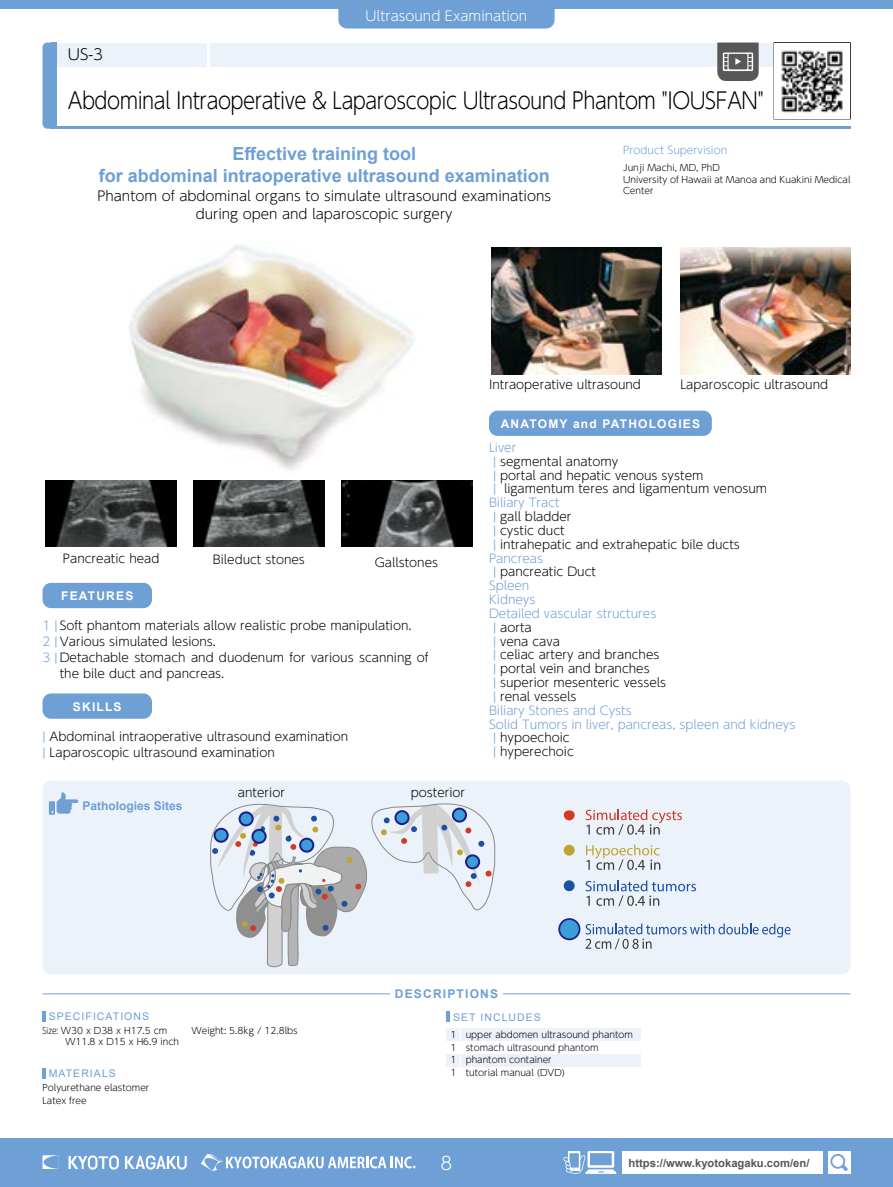
<style>
.page{position:relative;width:893px;height:1187px;background:#fff}
.page>*{position:absolute;margin:0;border:0;box-sizing:border-box;transform-origin:0 0}
.t1{font:300 22.5px "UD Shin Go Pr 6 N";letter-spacing:-.025em;color:#000;scale:.87 1}
.t2{font:700 18px/22.4px "Arial";color:#6e9fd5;text-align:center}
.t3{font:300 18px "UD Shin Go Pr 6 N";color:#fff}
.t4{font:300 15px "UD Shin Go Pr 6 N";color:#000}
.t5{font:300 13.5px/18.1px "UD Shin Go Pr 6 N";color:#000;text-align:center}
.t6{font:300 13.5px "UD Shin Go Pr 6 N";color:#fff}
.t7{font:300 12px/15.9px "UD Shin Go Pr 6 N";color:#000}
.t8{font:300 12px "UD Shin Go Pr 6 N";color:#6e9fd5}
.t9{font:700 12px "Arial";letter-spacing:.1em;color:#fff}
.t10{font:700 12px "Arial";color:#6e9fd5}
.t11{font:700 12px "Arial";letter-spacing:.1em;color:#6e9fd5}
.t12{font:700 11.25px "Arial";color:#595757}
.t13{font:10.5px "Arial";letter-spacing:.1em;color:#6e9fd5}
.t14{font:300 10.5px "UD Shin Go Pr 6 N";color:#6e9fd5}
.t15{font:300 9px/12.8px "UD Shin Go Pr 6 N";color:#000}
.t16{font:300 9px "UD Shin Go Pr 6 N";color:#000;scale:.8 1}
.s1{color:#6e9fd5}
</style>
<div class="page">
<div style="left:0;top:0;width:893px;height:9px;background:#6e9fd5"></div>
<hr style="left:50px;top:126px;width:800px;height:3px;background:#6e9fd5">
<div style="left:50px;top:43px;width:800px;height:23px;background:#ecf2fa"></div>
<div style="left:43px;top:43px;width:14px;height:86px;background:#6e9fd5;border-radius:5px"></div>
<div style="left:51px;top:43px;width:6px;height:86px;background:#6e9fd5"></div>
<div style="left:338px;top:9px;width:217px;height:19px;background:#6e9fd5"></div>
<div style="left:0;top:1137px;width:893px;height:49px;background:#6e9fd5"></div>
<div style="left:622px;top:1150px;width:201px;height:23px;background:#fff"></div>
<div style="left:828px;top:1150px;width:22px;height:23px;background:#fff"></div>
<svg style="left:43px;top:1155px;width:16px;height:13px"></svg>
<svg style="left:69px;top:1155px;width:50px;height:14px"></svg>
<svg style="left:125px;top:1155px;width:62px;height:14px"></svg>
<svg style="left:201px;top:1154px;width:214px;height:16px"></svg>
<svg style="left:830px;top:1154px;width:18px;height:16px"></svg>
<svg style="left:563px;top:1151px;width:53px;height:22px"></svg>
<hr style="left:207px;top:43px;width:3px;height:33px;background:#fff">
<div style="left:43px;top:583px;width:109px;height:25px;background:#6e9fd5;border-radius:9px"></div>
<hr style="left:43px;top:993px;width:347px;height:1px;background:#6e9fd5">
<hr style="left:503px;top:993px;width:347px;height:1px;background:#6e9fd5">
<div style="left:43px;top:780px;width:807px;height:194px;background:#ecf2fa;border-radius:9px"></div>
<svg style="left:49px;top:792px;width:29px;height:22px"></svg>
<img style="left:129px;top:244px;width:286px;height:243px">
<div style="left:489px;top:410px;width:223px;height:26px;background:#6e9fd5;border-radius:9px"></div>
<div style="left:462px;top:1027px;width:179px;height:13px;background:#ecf2fa"></div>
<div style="left:446px;top:1027px;width:14px;height:13px;background:#ecf2fa"></div>
<div style="left:462px;top:1053px;width:179px;height:13px;background:#ecf2fa"></div>
<div style="left:446px;top:1053px;width:14px;height:13px;background:#ecf2fa"></div>
<hr style="left:446px;top:1011px;width:4px;height:10px;background:#6e9fd5">
<div style="left:43px;top:693px;width:109px;height:25px;background:#6e9fd5;border-radius:9px"></div>
<img style="left:46px;top:480px;width:131px;height:66px">
<img style="left:193px;top:480px;width:131px;height:66px">
<img style="left:491px;top:247px;width:170px;height:128px">
<img style="left:681px;top:247px;width:169px;height:127px">
<img style="left:341px;top:480px;width:131px;height:66px">
<svg style="left:43px;top:1011px;width:3px;height:10px"></svg>
<svg style="left:43px;top:1068px;width:3px;height:10px"></svg>
<svg style="left:210px;top:803px;width:285px;height:165px"></svg>
<div style="left:564px;top:880px;width:11px;height:11px;background:#1d50a2;border-radius:50%"></div>
<div style="left:564px;top:810px;width:11px;height:10px;background:#d23a27;border-radius:50%"></div>
<div style="left:559px;top:919px;width:20px;height:20px;background:#3b9ed9;border-radius:50%"></div>
<div style="left:558px;top:918px;width:22px;height:22px;border:2px solid #1d2088;border-radius:50%"></div>
<div style="left:564px;top:844px;width:11px;height:11px;background:#c0a430;border-radius:50%"></div>
<svg style="left:586px;top:809px;width:96px;height:26px"></svg>
<svg style="left:586px;top:844px;width:74px;height:26px"></svg>
<svg style="left:586px;top:880px;width:110px;height:26px"></svg>
<svg style="left:585px;top:923px;width:205px;height:26px"></svg>
<svg style="left:717px;top:43px;width:42px;height:38px"></svg>
<img style="left:775px;top:44px;width:74px;height:69px">
<p class="t4" style="left:68px;top:42px;width:37px">US-3</p>
<p class="t6" style="left:366px;top:5px;width:163px">Ultrasound Examination</p>
<h1 class="t1" style="left:68px;top:82px;width:801px">Abdominal Intraoperative &amp; Laparoscopic Ultrasound Phantom "IOUSFAN"</h1>
<h2 class="t2" style="left:99px;top:143px;width:453px">Effective training tool<br>for abdominal intraoperative ultrasound examination</h2>
<p class="t5" style="left:97px;top:186px;width:455px">Phantom of abdominal organs to simulate ultrasound examinations during open and laparoscopic surgery</p>
<p class="t14" style="left:623px;top:141px;width:106px">Product Supervision</p>
<p class="t15" style="left:623px;top:161px;width:229px;line-height:11.7px">Junji Machi, MD, PhD<br>University of Hawaii at Manoa and Kuakini Medical<br>Center</p>
<p class="t7" style="left:489px;top:376px;width:153px">Intraoperative ultrasound</p>
<p class="t7" style="left:680px;top:376px;width:149px">Laparoscopic ultrasound</p>
<p class="t7" style="left:63px;top:550px;width:98px">Pancreatic head</p>
<p class="t7" style="left:213px;top:551px;width:93px">Bileduct stones</p>
<p class="t9" style="left:61px;top:587px;width:74px">FEATURES</p>
<p class="t7" style="left:375px;top:553px;width:65px">Gallstones</p>
<p class="t7" style="left:43px;top:616px;width:371px"><span class="s1">1 |</span> Soft phantom materials allow realistic probe manipulation.</p>
<p class="t7" style="left:43px;top:632px;width:175px"><span class="s1">2 |</span> Various simulated lesions.</p>
<p class="t7" style="left:43px;top:648px;width:388px"><span class="s1">3 |</span> Detachable stomach and duodenum for various scanning of</p>
<p class="t7" style="left:60px;top:664px;width:166px">the bile duct and pancreas.</p>
<p class="t9" style="left:73px;top:697px;width:50px">SKILLS</p>
<p class="t7" style="left:43px;top:728px;width:307px"><span class="s1">|</span> Abdominal intraoperative ultrasound examination <span class="s1">|</span> Laparoscopic ultrasound examination</p>
<p class="t10" style="left:82px;top:797px;width:102px">Pathologies Sites</p>
<p class="t7" style="left:238px;top:784px;width:49px">anterior</p>
<p class="t7" style="left:411px;top:784px;width:56px">posterior</p>
<p class="t9" style="left:501px;top:415px;width:201px">ANATOMY and PATHOLOGIES</p>
<p class="t8" style="left:489px;top:437px;width:29px">Liver</p>
<p class="t7" style="left:493px;top:453px;width:127px"><span class="s1">|</span> segmental anatomy</p>
<p class="t7" style="left:493px;top:466px;width:212px"><span class="s1">|</span> portal and hepatic venous system</p>
<p class="t7" style="left:493px;top:480px;width:276px"><span class="s1">|</span> ligamentum teres and ligamentum venosum</p>
<p class="t8" style="left:489px;top:493px;width:72px">Biliary Tract</p>
<p class="t7" style="left:493px;top:508px;width:80px"><span class="s1">|</span> gall bladder</p>
<p class="t7" style="left:493px;top:522px;width:73px"><span class="s1">|</span> cystic duct</p>
<p class="t7" style="left:493px;top:536px;width:248px"><span class="s1">|</span> intrahepatic and extrahepatic bile ducts</p>
<p class="t8" style="left:489px;top:548px;width:55px">Pancreas</p>
<p class="t7" style="left:493px;top:563px;width:104px"><span class="s1">|</span> pancreatic Duct</p>
<p class="t8" style="left:489px;top:576px;width:42px">Spleen</p>
<p class="t8" style="left:489px;top:590px;width:48px">Kidneys</p>
<p class="t8" style="left:489px;top:603px;width:169px">Detailed vascular structures</p>
<p class="t7" style="left:493px;top:618px;width:40px"><span class="s1">|</span> aorta</p>
<p class="t7" style="left:493px;top:632px;width:68px"><span class="s1">|</span> vena cava</p>
<p class="t7" style="left:493px;top:646px;width:168px"><span class="s1">|</span> celiac artery and branches</p>
<p class="t7" style="left:493px;top:660px;width:158px"><span class="s1">|</span> portal vein and branches</p>
<p class="t7" style="left:493px;top:674px;width:175px"><span class="s1">|</span> superior mesenteric vessels</p>
<p class="t7" style="left:493px;top:688px;width:85px"><span class="s1">|</span> renal vessels</p>
<p class="t8" style="left:489px;top:700px;width:144px">Biliary Stones and Cysts</p>
<p class="t8" style="left:489px;top:714px;width:308px">Solid Tumors in liver, pancreas, spleen and kidneys</p>
<p class="t7" style="left:493px;top:729px;width:78px"><span class="s1">|</span> hypoechoic</p>
<p class="t7" style="left:493px;top:743px;width:82px"><span class="s1">|</span> hyperechoic</p>
<p class="t13" style="left:49px;top:1009px;width:102px">SPECIFICATIONS</p>
<p class="t16" style="left:43px;top:1023px;width:158px">Size: W30 x D38 x H17.5 cm</p>
<p class="t15" style="left:191px;top:1024px;width:108px">Weight: 5.8kg / 12.8lbs</p>
<p class="t15" style="left:65px;top:1034px;width:115px">W11.8 x D15 x H6.9 inch</p>
<p class="t13" style="left:49px;top:1065px;width:69px">MATERIALS</p>
<p class="t15" style="left:43px;top:1080px;width:108px">Polyurethane elastomer<br>Latex free</p>
<p class="t11" style="left:395px;top:985px;width:105px">DESCRIPTIONS</p>
<p class="t13" style="left:453px;top:1009px;width:89px">SET INCLUDES</p>
<p class="t15" style="left:450px;top:1027px;width:7px;text-align:justify">1<br>1<br>1<br>1</p>
<p class="t15" style="left:466px;top:1027px;width:169px">upper abdomen ultrasound phantom stomach ultrasound phantom phantom container<br>tutorial manual (DVD)</p>
<h2 class="t3" style="left:441px;top:1148px;width:13px">8</h2>
<p class="t12" style="left:629px;top:1154px;width:182px">https://www.kyotokagaku.com/en/</p>
</div>
